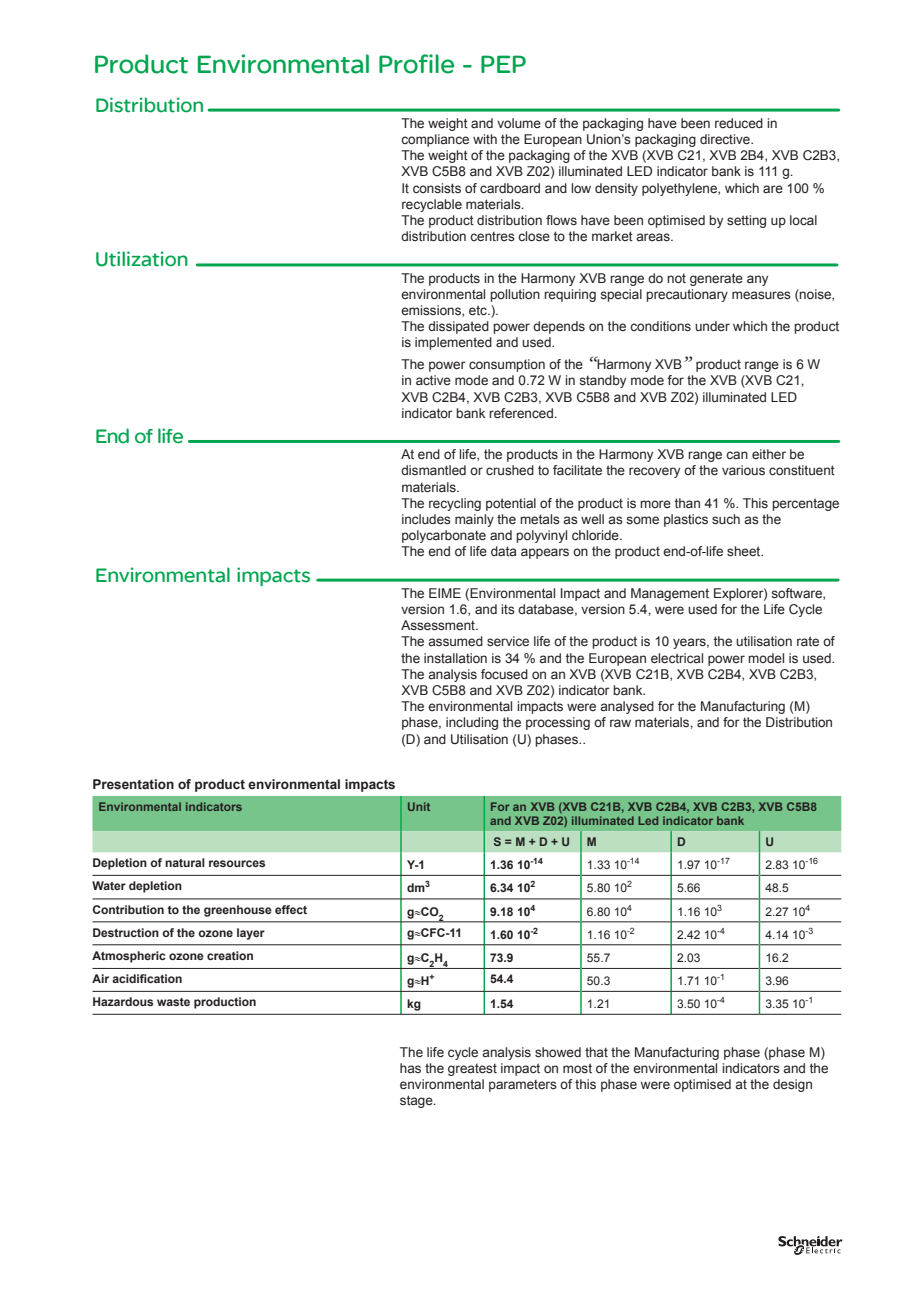
<style>
.page{position:relative;width:919px;height:1289px;background:#fff}
.page>*{position:absolute;margin:0;border:0;box-sizing:border-box;transform-origin:0 0}
.t1{font:27px "SE Optimist Semi";color:#00a54f}
.t2{font:21px "SE Optimist Semi";color:#00a54f}
.t3{font:21px "SE Optimist Semi";letter-spacing:-.03em;color:#00a54f}
.t4{font:13.5px/16.2px "Arial";color:#231f20}
.t5{font:700 13.5px "Arial";color:#231f20}
.t6{font:700 12px/14.4px "Arial";color:#231f20}
.t7{font:12px "Arial";color:#231f20}
.s1{font-family:"Plantin";font-style:italic;font-size:18px}
</style>
<div class="page">
<svg style="left:207px;top:109px;width:633px;height:3px;background:#24b168"></svg>
<svg style="left:196px;top:263px;width:642px;height:3px;background:#27b36a"></svg>
<svg style="left:188px;top:440px;width:652px;height:3px;background:#05a652"></svg>
<svg style="left:316px;top:578px;width:523px;height:3px;background:#35b773"></svg>
<hr style="left:92px;top:1014px;width:309px;height:1px;background:#231f20">
<hr style="left:401px;top:1014px;width:83px;height:1px;background:#231f20">
<hr style="left:484px;top:1014px;width:97px;height:1px;background:#231f20">
<svg style="left:92px;top:796px;width:749px;height:218px"></svg>
<hr style="left:581px;top:875px;width:90px;height:1px;background:#231f20">
<hr style="left:581px;top:898px;width:90px;height:1px;background:#231f20">
<hr style="left:581px;top:921px;width:90px;height:1px;background:#231f20">
<hr style="left:581px;top:944px;width:90px;height:1px;background:#231f20">
<hr style="left:581px;top:968px;width:90px;height:1px;background:#231f20">
<hr style="left:581px;top:991px;width:90px;height:1px;background:#231f20">
<hr style="left:581px;top:1014px;width:90px;height:1px;background:#231f20">
<hr style="left:670px;top:831px;width:2px;height:21px;background:#00ab4d">
<hr style="left:670px;top:852px;width:2px;height:23px;background:#00ab4d">
<hr style="left:670px;top:875px;width:2px;height:23px;background:#00ab4d">
<hr style="left:670px;top:899px;width:2px;height:22px;background:#00ab4d">
<hr style="left:670px;top:922px;width:2px;height:22px;background:#00ab4d">
<hr style="left:670px;top:945px;width:2px;height:23px;background:#00ab4d">
<hr style="left:670px;top:968px;width:2px;height:23px;background:#00ab4d">
<hr style="left:670px;top:991px;width:2px;height:23px;background:#00ab4d">
<hr style="left:671px;top:875px;width:87px;height:1px;background:#231f20">
<hr style="left:671px;top:898px;width:87px;height:1px;background:#231f20">
<hr style="left:671px;top:921px;width:87px;height:1px;background:#231f20">
<hr style="left:671px;top:944px;width:87px;height:1px;background:#231f20">
<hr style="left:671px;top:968px;width:87px;height:1px;background:#231f20">
<hr style="left:671px;top:991px;width:87px;height:1px;background:#231f20">
<hr style="left:671px;top:1014px;width:88px;height:1px;background:#231f20">
<hr style="left:758px;top:831px;width:2px;height:21px;background:#00ab4d">
<hr style="left:758px;top:852px;width:2px;height:23px;background:#00ab4d">
<hr style="left:758px;top:875px;width:2px;height:23px;background:#00ab4d">
<hr style="left:758px;top:898px;width:2px;height:23px;background:#00ab4d">
<hr style="left:758px;top:921px;width:2px;height:23px;background:#00ab4d">
<hr style="left:758px;top:944px;width:2px;height:24px;background:#00ab4d">
<hr style="left:758px;top:968px;width:2px;height:23px;background:#00ab4d">
<hr style="left:758px;top:991px;width:2px;height:23px;background:#00ab4d">
<hr style="left:760px;top:875px;width:81px;height:1px;background:#231f20">
<hr style="left:760px;top:898px;width:81px;height:1px;background:#231f20">
<hr style="left:760px;top:921px;width:81px;height:1px;background:#231f20">
<hr style="left:760px;top:944px;width:81px;height:1px;background:#231f20">
<hr style="left:760px;top:968px;width:81px;height:1px;background:#231f20">
<hr style="left:760px;top:991px;width:81px;height:1px;background:#231f20">
<hr style="left:759px;top:1014px;width:82px;height:1px;background:#231f20">
<svg style="left:778px;top:1236px;width:64px;height:18px"></svg>
<h1 class="t1" style="left:94px;top:48px;width:434px">Product Environmental Profile - PEP</h1>
<h2 class="t2" style="left:95px;top:93px;width:111px">Distribution</h2>
<h2 class="t2" style="left:95px;top:248px;width:95px">Utilization</h2>
<h2 class="t3" style="left:95px;top:424px;width:90px">End of life</h2>
<h2 class="t2" style="left:95px;top:563px;width:217px">Environmental impacts</h2>
<p class="t4" style="left:401px;top:115px;width:440px">The weight and volume of the packaging have been reduced in compliance with the European Union’s packaging directive.<br>The weight of the packaging of the XVB (XVB C21, XVB 2B4, XVB C2B3, XVB C5B8 and XVB Z02) illuminated LED indicator bank is 111 g.<br>It consists of cardboard and low density polyethylene, which are 100 % recyclable materials.<br>The product distribution flows have been optimised by setting up local distribution centres close to the market areas.</p>
<p class="t4" style="left:401px;top:270px;width:439px">The products in the Harmony XVB range do not generate any environmental pollution requiring special precautionary measures (noise, emissions, etc.).<br>The dissipated power depends on the conditions under which the product is implemented and used.</p>
<p class="t4" style="left:401px;top:356px;width:420px">The power consumption of the <span class="s1">“</span>Harmony XVB<span class="s1">”</span> product range is 6 W in active mode and 0.72 W in standby mode for the XVB (XVB C21, XVB C2B4, XVB C2B3, XVB C5B8 and XVB Z02) illuminated LED indicator bank referenced.</p>
<p class="t4" style="left:401px;top:446px;width:439px">At end of life, the products in the Harmony XVB range can either be dismantled or crushed to facilitate the recovery of the various constituent materials.<br>The recycling potential of the product is more than 41 %. This percentage includes mainly the metals as well as some plastics such as the polycarbonate and polyvinyl chloride.<br>The end of life data appears on the product end-of-life sheet.</p>
<p class="t4" style="left:401px;top:585px;width:435px">The EIME (Environmental Impact and Management Explorer) software, version 1.6, and its database, version 5.4, were used for the Life Cycle Assessment.<br>The assumed service life of the product is 10 years, the utilisation rate of the installation is 34 % and the European electrical power model is used.<br>The analysis focused on an XVB (XVB C21B, XVB C2B4, XVB C2B3, XVB C5B8 and XVB Z02) indicator bank.<br>The environmental impacts were analysed for the Manufacturing (M) phase, including the processing of raw materials, and for the Distribution (D) and Utilisation (U) phases..</p>
<p class="t5" style="left:92px;top:775px;width:305px">Presentation of product environmental impacts</p>
<p class="t6" style="left:98px;top:799px;width:146px">Environmental indicators</p>
<p class="t6" style="left:407px;top:799px;width:25px">Unit</p>
<p class="t6" style="left:490px;top:799px;width:328px">For an XVB (XVB C21B, XVB C2B4, XVB C2B3, XVB C5B8 and XVB Z02) illuminated Led indicator bank</p>
<p class="t6" style="left:493px;top:834px;width:78px">S = M + D + U</p>
<p class="t6" style="left:587px;top:834px;width:11px">M</p>
<p class="t6" style="left:677px;top:834px;width:10px">D</p>
<p class="t6" style="left:765px;top:834px;width:10px">U</p>
<p class="t6" style="left:92px;top:856px;width:175px">Depletion of natural resources</p>
<p class="t6" style="left:407px;top:858px;width:20px">Y-1</p>
<p class="t6" style="left:490px;top:858px;width:54px">1.36 10<sup>-14</sup></p>
<p class="t7" style="left:587px;top:857px;width:54px">1.33 10<sup>-14</sup></p>
<p class="t7" style="left:677px;top:857px;width:54px">1.97 10<sup>-17</sup></p>
<p class="t7" style="left:765px;top:857px;width:54px">2.83 10<sup>-16</sup></p>
<p class="t6" style="left:92px;top:879px;width:91px">Water depletion</p>
<p class="t6" style="left:407px;top:881px;width:24px">dm<sup>3</sup></p>
<p class="t6" style="left:490px;top:881px;width:46px">6.34 10<sup>2</sup></p>
<p class="t7" style="left:587px;top:880px;width:46px">5.80 10<sup>2</sup></p>
<p class="t7" style="left:677px;top:880px;width:25px">5.66</p>
<p class="t7" style="left:765px;top:880px;width:25px">48.5</p>
<p class="t6" style="left:92px;top:902px;width:216px">Contribution to the greenhouse effect</p>
<p class="t6" style="left:407px;top:904px;width:38px">g≈CO<sub>2</sub></p>
<p class="t6" style="left:490px;top:904px;width:46px">9.18 10<sup>4</sup></p>
<p class="t7" style="left:587px;top:903px;width:46px">6.80 10<sup>4</sup></p>
<p class="t7" style="left:677px;top:903px;width:46px">1.16 10<sup>3</sup></p>
<p class="t7" style="left:765px;top:903px;width:46px">2.27 10<sup>4</sup></p>
<p class="t6" style="left:92px;top:925px;width:174px">Destruction of the ozone layer</p>
<p class="t6" style="left:407px;top:925px;width:57px">g≈CFC-11</p>
<p class="t6" style="left:490px;top:927px;width:49px">1.60 10<sup>-2</sup></p>
<p class="t7" style="left:587px;top:926px;width:49px">1.16 10<sup>-2</sup></p>
<p class="t7" style="left:677px;top:926px;width:49px">2.42 10<sup>-4</sup></p>
<p class="t7" style="left:765px;top:926px;width:49px">4.14 10<sup>-3</sup></p>
<p class="t6" style="left:92px;top:948px;width:163px">Atmospheric ozone creation</p>
<p class="t6" style="left:407px;top:950px;width:42px">g≈C<sub>2</sub>H<sub>4</sub></p>
<p class="t6" style="left:490px;top:950px;width:25px">73.9</p>
<p class="t7" style="left:587px;top:949px;width:25px">55.7</p>
<p class="t7" style="left:677px;top:949px;width:25px">2.03</p>
<p class="t7" style="left:765px;top:949px;width:25px">16.2</p>
<p class="t6" style="left:92px;top:972px;width:92px">Air acidification</p>
<p class="t6" style="left:407px;top:974px;width:29px">g≈H<sup>+</sup></p>
<p class="t6" style="left:490px;top:972px;width:25px">54.4</p>
<p class="t7" style="left:587px;top:973px;width:25px">50.3</p>
<p class="t7" style="left:677px;top:973px;width:49px">1.71 10<sup>-1</sup></p>
<p class="t7" style="left:765px;top:973px;width:25px">3.96</p>
<p class="t6" style="left:92px;top:995px;width:166px">Hazardous waste production</p>
<p class="t6" style="left:407px;top:997px;width:16px">kg</p>
<p class="t6" style="left:490px;top:997px;width:25px">1.54</p>
<p class="t7" style="left:587px;top:996px;width:25px">1.21</p>
<p class="t7" style="left:677px;top:996px;width:49px">3.50 10<sup>-4</sup></p>
<p class="t7" style="left:765px;top:996px;width:49px">3.35 10<sup>-1</sup></p>
<p class="t4" style="left:400px;top:1044px;width:430px">The life cycle analysis showed that the Manufacturing phase (phase M) has the greatest impact on most of the environmental indicators and the environmental parameters of this phase were optimised at the design stage.</p>
</div>
